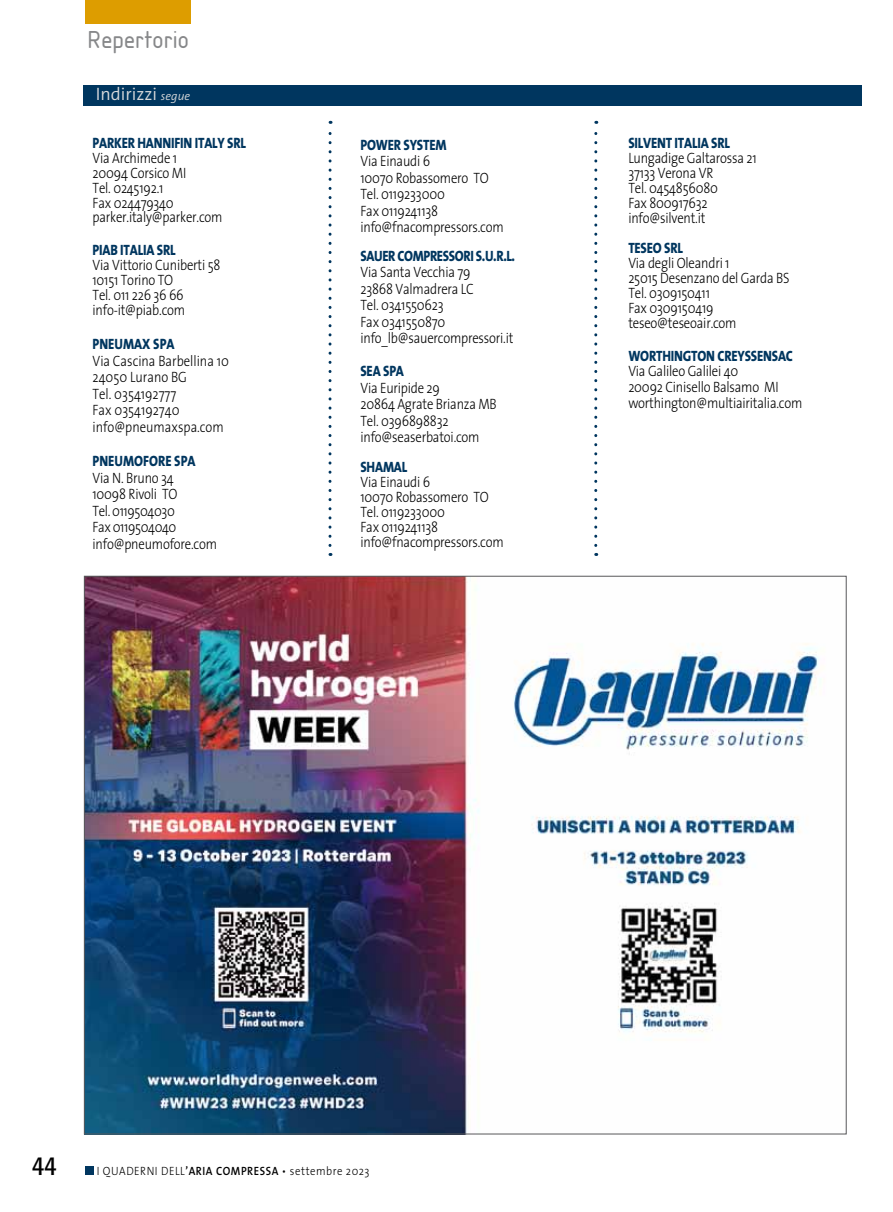
<style>
.page{position:relative;width:893px;height:1212px;background:#fff}
.page>*{position:absolute;margin:0;border:0;box-sizing:border-box;transform-origin:0 0}
.t1{font:condensed 27px "Formata";color:#000}
.t2{font:25.5px "Isonorm MN";letter-spacing:.03em;color:#87888a}
.t3{font:300 18px "The Sans";color:#d9dadb}
.t4{font:300 15px/16.5px "The Sans";letter-spacing:-.015em;color:#000;scale:.85 1}
.t5{font:800 15px "The Sans";letter-spacing:-.015em;color:#00365f;scale:.85 1}
.t6{font:300 12px "The Sans";letter-spacing:.05em;color:#000;scale:.9 1}
.s1{font-style:italic;font-size:12px}
.s2{font-weight:600}
</style>
<div class="page">
<svg style="left:328px;top:121px;width:4px;height:424px"></svg>
<div style="left:85px;top:1166px;width:8px;height:9px;background:#00365f"></div>
<svg style="left:594px;top:121px;width:3px;height:424px"></svg>
<div style="left:83px;top:85px;width:778px;height:20px;background:#00365f"></div>
<div style="left:85px;top:0;width:106px;height:23px;background:#dd9d00"></div>
<img style="left:86px;top:578px;width:735px;height:554px">
<h2 class="t2" style="left:88px;top:25px;width:102px">Repertorio</h2>
<p class="t3" style="left:96px;top:79px;width:96px">Indirizzi <span class="s1">segue</span></p>
<p class="t5" style="left:93px;top:130px;width:182px">PARKER HANNIFIN ITALY SRL</p>
<p class="t4" style="left:93px;top:150px;width:154px;line-height:14.9px">Via Archimede 1<br>20094 Corsico MI<br>Tel. 0245192.1<br>Fax 024479340 parker.italy@parker.com</p>
<p class="t5" style="left:93px;top:238px;width:99px">PIAB ITALIA SRL</p>
<p class="t4" style="left:93px;top:257px;width:152px;line-height:14.9px">Via Vittorio Cuniberti 58<br>10151 Torino TO<br>Tel. 011 226 36 66 info-it@piab.com</p>
<p class="t5" style="left:93px;top:331px;width:98px">PNEUMAX SPA</p>
<p class="t4" style="left:93px;top:352px;width:162px">Via Cascina Barbellina 10<br>24050 Lurano BG<br>Tel. 0354192777<br>Fax 0354192740 info@pneumaxspa.com</p>
<p class="t5" style="left:93px;top:448px;width:123px">PNEUMOFORE SPA</p>
<p class="t4" style="left:93px;top:469px;width:148px">Via N. Bruno 34<br>10098 Rivoli TO<br>Tel. 0119504030<br>Fax 0119504040 info@pneumofore.com</p>
<p class="t5" style="left:360px;top:132px;width:103px">POWER SYSTEM</p>
<p class="t4" style="left:360px;top:152px;width:170px">Via Einaudi 6<br>10070 Robassomero TO<br>Tel. 0119233000<br>Fax 0119241138 info@fnacompressors.com</p>
<p class="t5" style="left:360px;top:243px;width:183px">SAUER COMPRESSORI S.U.R.L.</p>
<p class="t4" style="left:360px;top:263px;width:182px">Via Santa Vecchia 79<br>23868 Valmadrera LC<br>Tel. 0341550623<br>Fax 0341550870 info_lb@sauercompressori.it</p>
<p class="t5" style="left:360px;top:359px;width:53px">SEA SPA</p>
<p class="t4" style="left:360px;top:379px;width:162px">Via Euripide 29<br>20864 Agrate Brianza MB<br>Tel. 0396898832 info@seaserbatoi.com</p>
<p class="t5" style="left:360px;top:455px;width:57px">SHAMAL</p>
<p class="t4" style="left:360px;top:474px;width:170px;line-height:15px">Via Einaudi 6<br>10070 Robassomero TO<br>Tel. 0119233000<br>Fax 0119241138 info@fnacompressors.com</p>
<p class="t5" style="left:628px;top:131px;width:121px">SILVENT ITALIA SRL</p>
<p class="t4" style="left:628px;top:150px;width:153px;line-height:15px">Lungadige Galtarossa 21<br>37133 Verona VR<br>Tel. 0454856080<br>Fax 800917632 info@silvent.it</p>
<p class="t5" style="left:628px;top:236px;width:66px">TESEO SRL</p>
<p class="t4" style="left:628px;top:255px;width:191px;line-height:15px">Via degli Oleandri 1<br>25015 Desenzano del Garda BS<br>Tel. 0309150411<br>Fax 0309150419 teseo@teseoair.com</p>
<p class="t5" style="left:628px;top:343px;width:195px">WORTHINGTON CREYSSENSAC</p>
<p class="t4" style="left:628px;top:363px;width:206px;line-height:15.8px">Via Galileo Galilei 40<br>20092 Cinisello Balsamo MI worthington@multiairitalia.com</p>
<h1 class="t1" style="left:32px;top:1149px;width:26px">44</h1>
<p class="t6" style="left:97px;top:1161px;width:305px">I QUADERNI DELL<span class="s2">’ARIA COMPRESSA</span> • settembre 2023</p>
</div>
